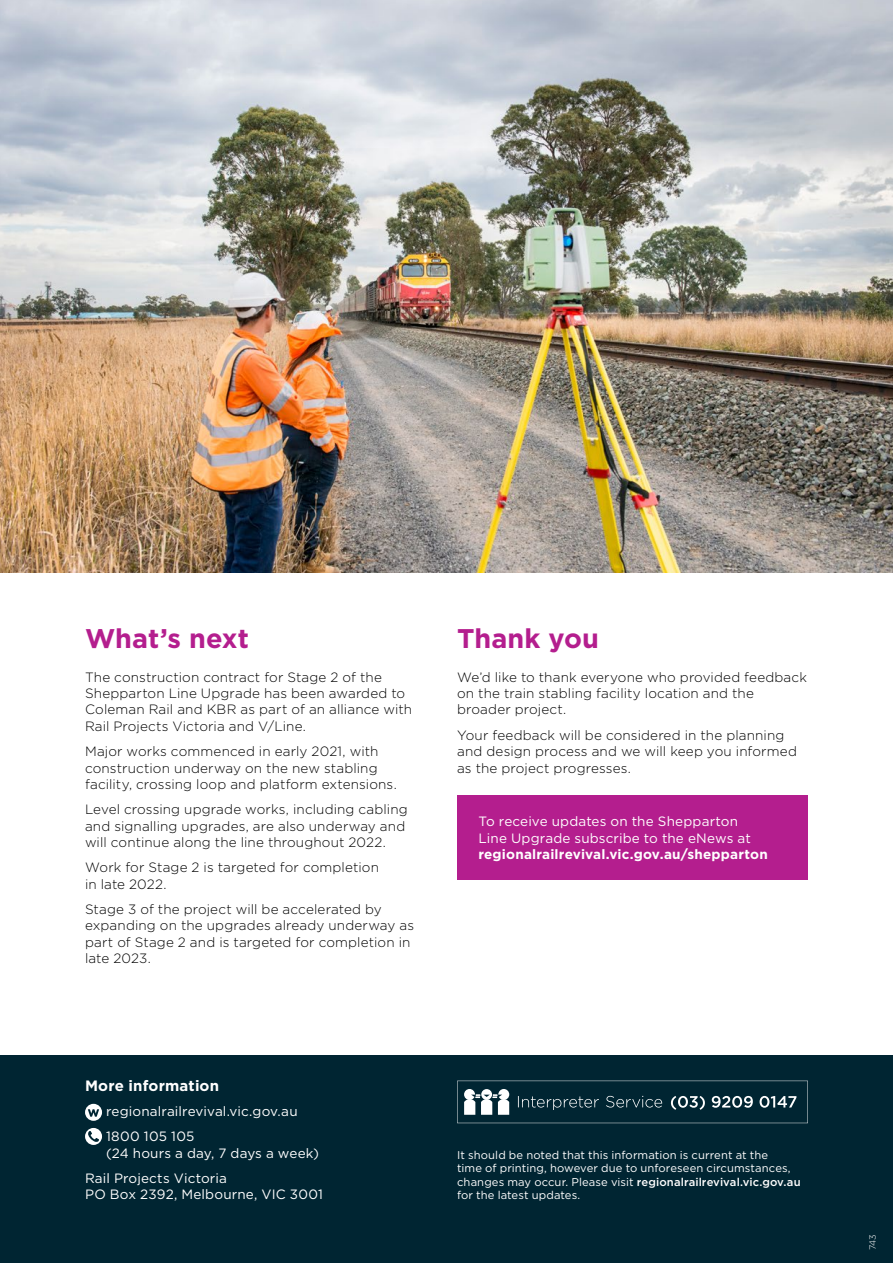
<style>
.page{position:relative;width:893px;height:1263px;background:#fff}
.page>*{position:absolute;margin:0;border:0;box-sizing:border-box;transform-origin:0 0}
.t1{font:700 27px "Gotham";color:#b41e8e}
.t2{font:700 15px "Gotham HTF";letter-spacing:.01em;color:#fff}
.t3{font:300 13.5px/16.5px "Gotham HTF";letter-spacing:.01em;color:#000}
.t4{font:13.5px/25px "Gotham HTF";letter-spacing:.01em;color:#fff}
.t5{font:700 13.5px "Gotham HTF";letter-spacing:.015em;color:#fff}
.t6{font:11.25px/13.5px "Gotham HTF";letter-spacing:.005em;color:#fff}
.t7{font:300 9px "Gotham HTF";color:#fff}
.s1{font-weight:500}
</style>
<div class="page">
<img style="left:0;top:0;width:893px;height:573px">
<div style="left:457px;top:795px;width:351px;height:85px;background:#b41e8e"></div>
<div style="left:0;top:1055px;width:893px;height:208px;background:#002532"></div>
<svg style="left:457px;top:1081px;width:351px;height:42px"></svg>
<div style="left:85px;top:1104px;width:17px;height:17px;background:#fff;border-radius:50%"></div>
<svg style="left:88px;top:1109px;width:11px;height:8px"></svg>
<div style="left:85px;top:1128px;width:17px;height:17px;background:#fff;border-radius:50%"></div>
<svg style="left:88px;top:1131px;width:11px;height:11px"></svg>
<h1 class="t1" style="left:85px;top:620px;width:166px">What’s next</h1>
<p class="t3" style="left:85px;top:668px;width:329px">The construction contract for Stage 2 of the Shepparton Line Upgrade has been awarded to Coleman Rail and KBR as part of an alliance with Rail Projects Victoria and V/Line.</p>
<p class="t3" style="left:85px;top:743px;width:313px">Major works commenced in early 2021, with construction underway on the new stabling facility, crossing loop and platform extensions.</p>
<p class="t3" style="left:85px;top:801px;width:324px">Level crossing upgrade works, including cabling and signalling upgrades, are also underway and will continue along the line throughout 2022.</p>
<p class="t3" style="left:85px;top:859px;width:295px">Work for Stage 2 is targeted for completion in late 2022.</p>
<p class="t3" style="left:85px;top:900px;width:330px">Stage 3 of the project will be accelerated by expanding on the upgrades already underway as part of Stage 2 and is targeted for completion in late 2023.</p>
<h1 class="t1" style="left:457px;top:620px;width:143px">Thank you</h1>
<p class="t3" style="left:457px;top:668px;width:351px">We’d like to thank everyone who provided feedback on the train stabling facility location and the broader project.</p>
<p class="t3" style="left:457px;top:726px;width:341px">Your feedback will be considered in the planning and design process and we will keep you informed as the project progresses.</p>
<p class="t4" style="left:478px;top:813px;width:274px;line-height:16.5px">To receive updates on the Shepparton<br>Line Upgrade subscribe to the eNews at</p>
<p class="t5" style="left:478px;top:846px;width:291px">regionalrailrevival.vic.gov.au/shepparton</p>
<p class="t2" style="left:85px;top:1077px;width:136px">More information</p>
<p class="t4" style="left:106px;top:1099px;width:193px">regionalrailrevival.vic.gov.au<br>1800 105 105</p>
<p class="t4" style="left:85px;top:1140px;width:236px;text-indent:21px">(24 hours a day, 7 days a week)<br>Rail Projects Victoria</p>
<p class="t4" style="left:85px;top:1182px;width:239px">PO Box 2392, Melbourne, VIC 3001</p>
<p class="t6" style="left:457px;top:1148px;width:345px">It should be noted that this information is current at the<br>time of printing, however due to unforeseen circumstances, changes may occur. Please visit <span class="s1">regionalrailrevival.vic.gov.au </span>for the latest updates.</p>
<p class="t7" style="left:868px;top:1250px;width:17px;rotate:-90deg">743</p>
</div>
